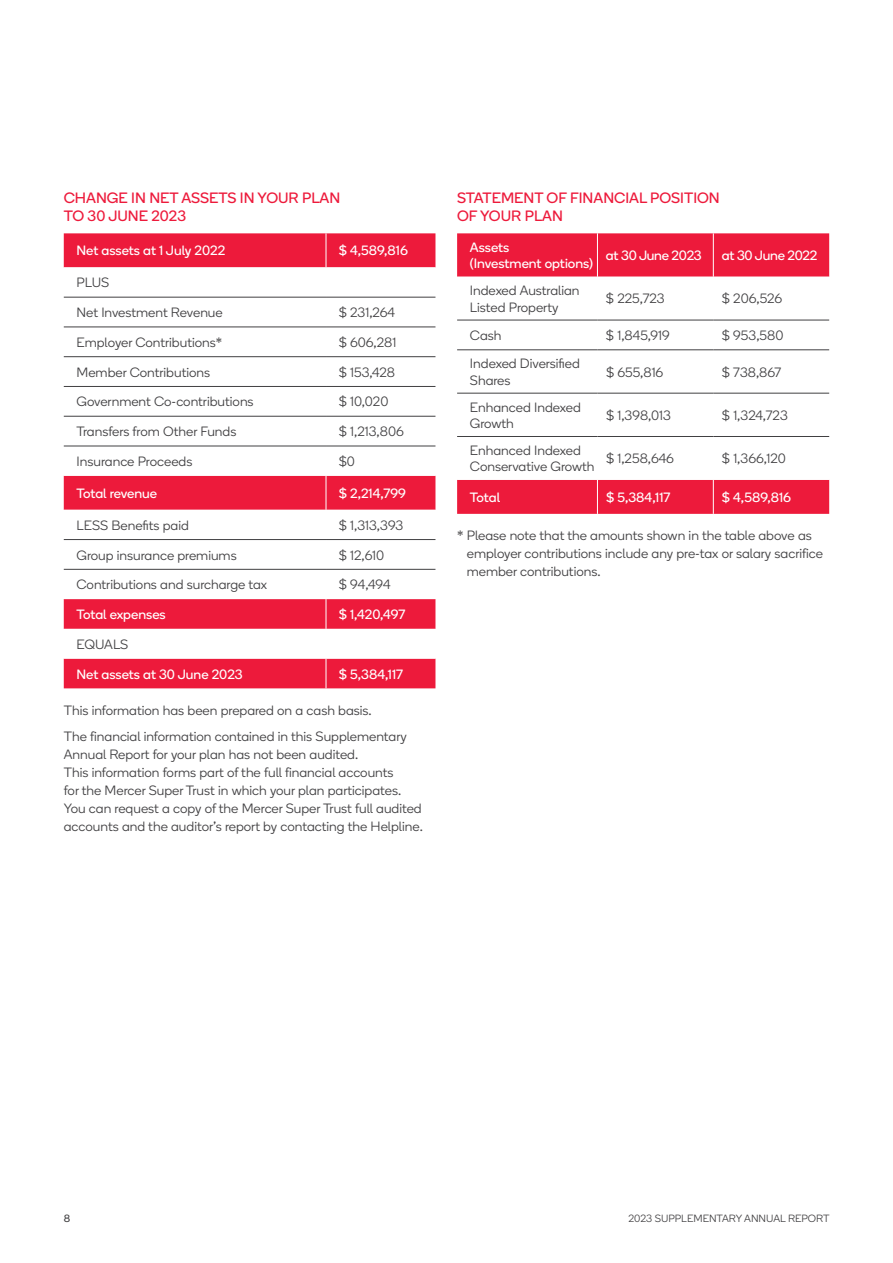
<style>
.page{position:relative;width:893px;height:1263px;background:#fff}
.page>*{position:absolute;margin:0;border:0;box-sizing:border-box;transform-origin:0 0}
.t1{font:15px/18px "Boing";color:#ed1a3b}
.t2{font:300 13.5px/18px "Boing";color:#414042}
.t3{font:13.5px/16.2px "Boing";color:#fff}
.t4{font:13.5px "Boing";letter-spacing:-.02em;color:#fff}
.t5{font:300 10.5px "Boing";color:#414042}
.t6{font:10.5px "Boing";color:#414042}
</style>
<div class="page">
<div style="left:64px;top:233px;width:262px;height:455px;background:#ed1a3b"></div>
<div style="left:327px;top:233px;width:108px;height:455px;background:#ed1a3b"></div>
<svg style="left:64px;top:267px;width:371px;height:392px"></svg>
<hr style="left:64px;top:327px;width:262px;height:1px;background:#414042">
<hr style="left:326px;top:327px;width:109px;height:1px;background:#414042">
<hr style="left:64px;top:356px;width:262px;height:1px;background:#414042">
<hr style="left:326px;top:356px;width:109px;height:1px;background:#414042">
<hr style="left:64px;top:386px;width:262px;height:1px;background:#414042">
<hr style="left:326px;top:386px;width:109px;height:1px;background:#414042">
<hr style="left:64px;top:416px;width:262px;height:1px;background:#414042">
<hr style="left:326px;top:416px;width:109px;height:1px;background:#414042">
<hr style="left:64px;top:446px;width:262px;height:1px;background:#414042">
<hr style="left:326px;top:446px;width:109px;height:1px;background:#414042">
<hr style="left:64px;top:539px;width:262px;height:1px;background:#414042">
<hr style="left:326px;top:539px;width:109px;height:1px;background:#414042">
<hr style="left:64px;top:569px;width:262px;height:1px;background:#414042">
<hr style="left:326px;top:569px;width:109px;height:1px;background:#414042">
<hr style="left:64px;top:297px;width:262px;height:1px;background:#414042">
<hr style="left:326px;top:297px;width:109px;height:1px;background:#414042">
<hr style="left:326px;top:476px;width:1px;height:34px;background:#fff">
<hr style="left:326px;top:599px;width:1px;height:30px;background:#fff">
<svg style="left:326px;top:659px;width:1px;height:29px"></svg>
<div style="left:457px;top:233px;width:140px;height:281px;background:#ed1a3b"></div>
<div style="left:598px;top:233px;width:231px;height:281px;background:#ed1a3b"></div>
<svg style="left:457px;top:277px;width:372px;height:203px"></svg>
<hr style="left:457px;top:320px;width:140px;height:1px;background:#414042">
<hr style="left:597px;top:320px;width:116px;height:1px;background:#414042">
<hr style="left:713px;top:320px;width:116px;height:1px;background:#414042">
<hr style="left:457px;top:350px;width:140px;height:1px;background:#414042">
<hr style="left:597px;top:350px;width:116px;height:1px;background:#414042">
<hr style="left:713px;top:350px;width:116px;height:1px;background:#414042">
<hr style="left:457px;top:393px;width:140px;height:1px;background:#414042">
<hr style="left:597px;top:393px;width:116px;height:1px;background:#414042">
<hr style="left:713px;top:393px;width:116px;height:1px;background:#414042">
<hr style="left:457px;top:436px;width:140px;height:1px;background:#414042">
<hr style="left:597px;top:436px;width:116px;height:1px;background:#414042">
<hr style="left:713px;top:436px;width:116px;height:1px;background:#414042">
<hr style="left:713px;top:233px;width:1px;height:44px;background:#fff">
<hr style="left:713px;top:480px;width:1px;height:34px;background:#fff">
<p class="t1" style="left:64px;top:188px;width:278px">CHANGE IN NET ASSETS IN YOUR PLAN<br>TO 30 JUNE 2023</p>
<p class="t3" style="left:77px;top:242px;width:150px">Net assets at 1 July 2022</p>
<p class="t3" style="left:339px;top:242px;width:71px">$ 4,589,816</p>
<p class="t2" style="left:77px;top:273px;width:34px">PLUS</p>
<p class="t2" style="left:77px;top:303px;width:148px">Net Investment Revenue</p>
<p class="t2" style="left:339px;top:303px;width:58px">$ 231,264</p>
<p class="t2" style="left:77px;top:333px;width:147px">Employer Contributions*</p>
<p class="t2" style="left:339px;top:333px;width:59px">$ 606,281</p>
<p class="t2" style="left:77px;top:363px;width:135px">Member Contributions</p>
<p class="t2" style="left:339px;top:363px;width:58px">$ 153,428</p>
<p class="t2" style="left:77px;top:393px;width:179px">Government Co-contributions</p>
<p class="t2" style="left:339px;top:393px;width:51px">$ 10,020</p>
<p class="t2" style="left:77px;top:422px;width:161px">Transfers from Other Funds</p>
<p class="t2" style="left:339px;top:422px;width:66px">$ 1,213,806</p>
<p class="t2" style="left:77px;top:452px;width:117px">Insurance Proceeds</p>
<p class="t2" style="left:339px;top:452px;width:18px">$0</p>
<p class="t3" style="left:77px;top:485px;width:82px">Total revenue</p>
<p class="t3" style="left:339px;top:485px;width:69px">$ 2,214,799</p>
<p class="t2" style="left:77px;top:516px;width:114px">LESS Benefits paid</p>
<p class="t2" style="left:339px;top:516px;width:66px">$ 1,313,393</p>
<p class="t2" style="left:77px;top:546px;width:162px">Group insurance premiums</p>
<p class="t2" style="left:339px;top:546px;width:47px">$ 12,610</p>
<p class="t2" style="left:77px;top:575px;width:192px">Contributions and surcharge tax</p>
<p class="t2" style="left:339px;top:575px;width:53px">$ 94,494</p>
<p class="t3" style="left:77px;top:606px;width:91px">Total expenses</p>
<p class="t3" style="left:339px;top:606px;width:68px">$ 1,420,497</p>
<p class="t2" style="left:77px;top:635px;width:53px">EQUALS</p>
<p class="t3" style="left:77px;top:666px;width:168px">Net assets at 30 June 2023</p>
<p class="t3" style="left:339px;top:666px;width:66px">$ 5,384,117</p>
<p class="t2" style="left:64px;top:697px;width:345px;line-height:26.5px">This information has been prepared on a cash basis.<br>The financial information contained in this Supplementary</p>
<p class="t2" style="left:64px;top:746px;width:361px">Annual Report for your plan has not been audited.<br>This information forms part of the full financial accounts<br>for the Mercer Super Trust in which your plan participates.<br>You can request a copy of the Mercer Super Trust full audited accounts and the auditor’s report by contacting the Helpline.</p>
<p class="t1" style="left:457px;top:188px;width:264px">STATEMENT OF FINANCIAL POSITION<br>OF YOUR PLAN</p>
<p class="t3" style="left:470px;top:239px;width:124px">Assets<br>(Investment options)</p>
<p class="t4" style="left:606px;top:247px;width:97px">at 30 June 2023</p>
<p class="t4" style="left:722px;top:247px;width:97px">at 30 June 2022</p>
<p class="t2" style="left:470px;top:282px;width:111px;line-height:16.2px">Indexed Australian<br>Listed Property</p>
<p class="t2" style="left:606px;top:290px;width:60px">$ 225,723</p>
<p class="t2" style="left:722px;top:290px;width:62px">$ 206,526</p>
<p class="t2" style="left:470px;top:326px;width:33px">Cash</p>
<p class="t2" style="left:606px;top:326px;width:65px">$ 1,845,919</p>
<p class="t2" style="left:722px;top:326px;width:63px">$ 953,580</p>
<p class="t2" style="left:470px;top:356px;width:111px;line-height:16.2px">Indexed Diversified<br>Shares</p>
<p class="t2" style="left:606px;top:363px;width:59px">$ 655,816</p>
<p class="t2" style="left:722px;top:363px;width:61px">$ 738,867</p>
<p class="t2" style="left:470px;top:399px;width:112px;line-height:16.2px">Enhanced Indexed<br>Growth</p>
<p class="t2" style="left:606px;top:406px;width:66px">$ 1,398,013</p>
<p class="t2" style="left:722px;top:406px;width:67px">$ 1,324,723</p>
<p class="t2" style="left:470px;top:442px;width:126px;line-height:16.2px">Enhanced Indexed<br>Conservative Growth</p>
<p class="t2" style="left:606px;top:449px;width:69px">$ 1,258,646</p>
<p class="t2" style="left:722px;top:449px;width:65px">$ 1,366,120</p>
<p class="t3" style="left:470px;top:489px;width:32px">Total</p>
<p class="t3" style="left:606px;top:489px;width:66px">$ 5,384,117</p>
<p class="t3" style="left:722px;top:489px;width:71px">$ 4,589,816</p>
<p class="t2" style="left:467px;top:527px;width:358px;text-indent:-10px">* Please note that the amounts shown in the table above as employer contributions include any pre-tax or salary sacrifice member contributions.</p>
<p class="t6" style="left:64px;top:1212px;width:8px">8</p>
<p class="t5" style="left:628px;top:1212px;width:203px">2023 SUPPLEMENTARY ANNUAL REPORT</p>
</div>
